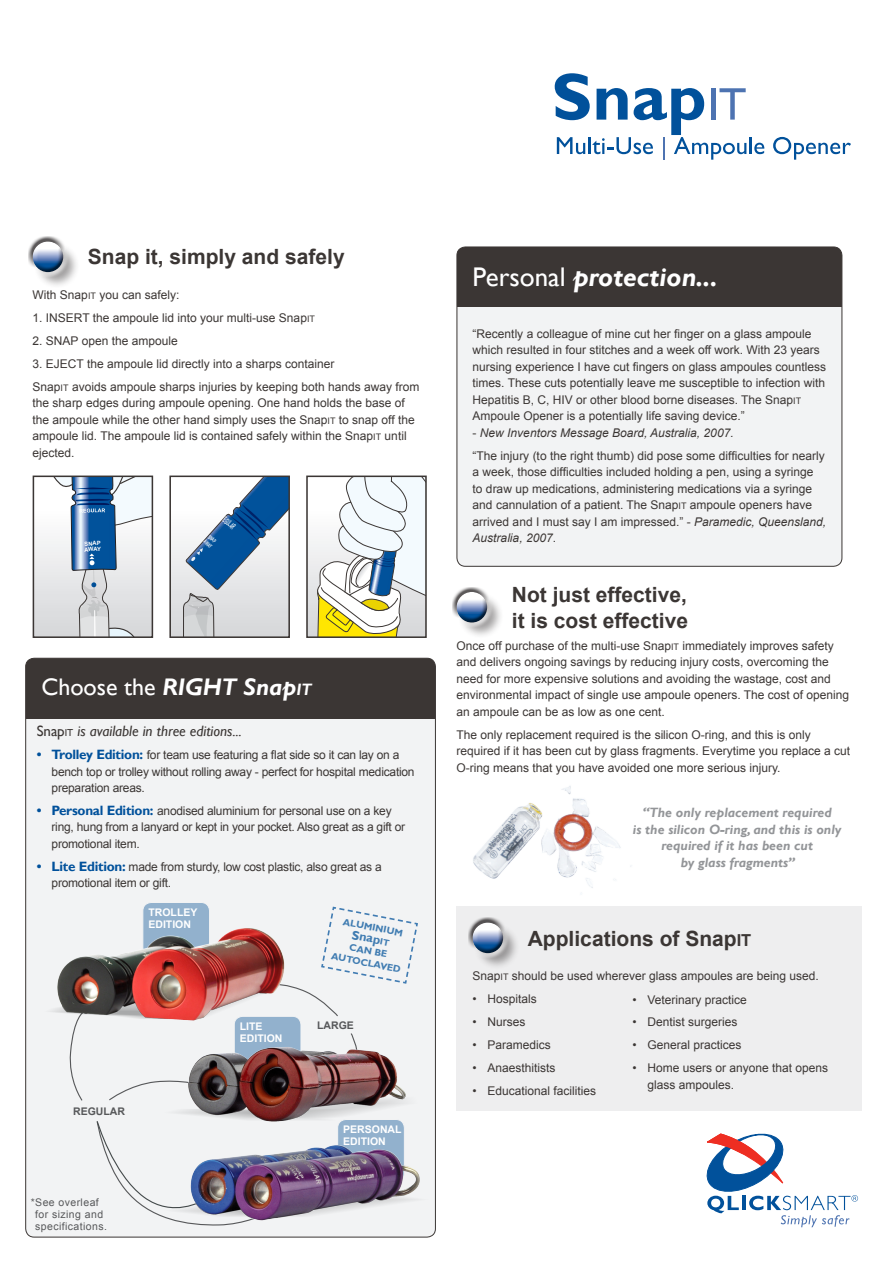
<style>
.page{position:relative;width:893px;height:1263px;background:#fff}
.page>*{position:absolute;margin:0;border:0;box-sizing:border-box;transform-origin:0 0}
.front_text{font:italic 700 27px "Gill Sans";color:#fff}
.front_text-2{font:24px "Gill Sans";color:#fff}
.Heading2{font:700 21px/25.2px "Arial";color:#3b3634}
.Content{font:italic 15px "Gill Sans";color:#3b3634}
.Content-2{font:italic 700 13.5px/16.5px "Gill Sans";color:#939598;text-align:center}
.t1{font:700 12.6px "Gill Sans";color:#01529a}
.Content-3{font:12px/16.5px "Arial";color:#3b3634}
.Content_bullets{font:12px/16.5px "Arial";letter-spacing:-.02em;color:#3b3634}
.Content_bullets-2{font:12px/16.5px "Arial";color:#3b3634}
.Content-4{font:italic 12px "Arial";color:#3b3634}
.t2{font:700 10.5px/12.6px "Arial";color:#fff}
.t3{font:10.5px/12px "Arial";letter-spacing:.04em;color:#57585a}
.t4{font:700 10.5px "Arial";color:#57585a}
.t5{font:700 9.6px/12px "Gill Sans";color:#01529a;text-align:center}
.Content-5{font:700 5.85px "Arial";color:#fff}
.s1{font-size:9px}
.s2{font-weight:700;font-style:italic}
.s3{font-weight:700;font-style:italic;font-size:16.5px}
.s4{font-style:normal}
.s5{font-style:normal;font-size:10.05px}
.s6{font-family:"Gill Sans";font-weight:700;font-size:13.5px;color:#01519b}
.s7{font-weight:400;font-style:normal}
.s8{font-style:italic}
.s9{font-size:16.5px}
</style>
<div class="page">
<div style="left:26px;top:658px;width:409px;height:579px;background:#f2f3f4;border-radius:9px"></div>
<div style="left:26px;top:658px;width:409px;height:60px;background:#3b3634"></div>
<div style="left:457px;top:906px;width:405px;height:205px;background:#eeeeef"></div>
<div style="left:33px;top:242px;width:46px;height:46px;background:#231f20;opacity:.43"></div>
<div style="left:27px;top:236px;width:39px;height:31px;background:#fff;opacity:.75"></div>
<div style="left:30px;top:246px;width:39px;height:32px;background:#231f20;opacity:.75"></div>
<div style="left:473px;top:923px;width:46px;height:46px;background:#231f20;opacity:.43"></div>
<div style="left:467px;top:917px;width:38px;height:31px;background:#fff;opacity:.75"></div>
<div style="left:470px;top:927px;width:39px;height:32px;background:#231f20;opacity:.75"></div>
<svg style="left:555px;top:73px;width:209px;height:87px"></svg>
<svg style="left:773px;top:137px;width:78px;height:23px"></svg>
<div style="left:457px;top:592px;width:46px;height:47px;background:#231f20;opacity:.43"></div>
<div style="left:451px;top:586px;width:38px;height:32px;background:#fff;opacity:.75"></div>
<div style="left:454px;top:596px;width:39px;height:32px;background:#231f20;opacity:.75"></div>
<img style="left:473px;top:786px;width:158px;height:102px">
<div style="left:457px;top:247px;width:385px;height:319px;background:#f2f3f4;border-radius:9px"></div>
<div style="left:457px;top:247px;width:385px;height:60px;background:#3b3634"></div>
<div style="left:457px;top:247px;width:385px;height:320px;border:1px solid #3b3634;border-radius:9px"></div>
<svg style="left:706px;top:1133px;width:152px;height:94px"></svg>
<svg style="left:69px;top:1037px;width:14px;height:64px"></svg>
<div style="left:33px;top:475px;width:120px;height:163px;border:2px solid #3b3634"></div>
<div style="left:170px;top:476px;width:119px;height:161px;background:linear-gradient(to bottom,#fff,#d6d7da)"></div>
<div style="left:169px;top:475px;width:121px;height:163px;border:2px solid #3b3634"></div>
<div style="left:307px;top:476px;width:119px;height:161px;background:linear-gradient(to bottom,#fff,#d6d7da)"></div>
<svg style="left:317px;top:478px;width:107px;height:157px"></svg>
<div style="left:306px;top:475px;width:121px;height:163px;border:2px solid #3b3634"></div>
<svg style="left:302px;top:906px;width:116px;height:111px"></svg>
<div style="left:143px;top:902px;width:67px;height:62px;background:#92b1cd;border-radius:9px"></div>
<div style="left:142px;top:902px;width:68px;height:63px;border:1px solid #fff;border-radius:9px"></div>
<img style="left:51px;top:914px;width:251px;height:123px">
<svg style="left:109px;top:1082px;width:40px;height:19px"></svg>
<svg style="left:96px;top:1121px;width:53px;height:90px"></svg>
<img style="left:149px;top:1138px;width:287px;height:100px">
<img style="left:149px;top:1022px;width:287px;height:116px">
<svg style="left:33px;top:476px;width:119px;height:161px"></svg>
<svg style="left:183px;top:476px;width:106px;height:161px"></svg>
<p class="Heading2" style="left:88px;top:245px;width:258px">Snap it, simply and safely</p>
<p class="Content-3" style="left:33px;top:287px;width:148px">With Snap<span class="s1">IT</span> you can safely:</p>
<p class="Content-3" style="left:33px;top:310px;width:284px">1. INSERT the ampoule lid into your multi-use Snap<span class="s1">IT</span></p>
<p class="Content-3" style="left:33px;top:333px;width:147px">2. SNAP open the ampoule</p>
<p class="Content-3" style="left:33px;top:356px;width:303px">3. EJECT the ampoule lid directly into a sharps container</p>
<p class="Content-3" style="left:33px;top:378px;width:388px">Snap<span class="s1">IT</span> avoids ampoule sharps injuries by keeping both hands away from the sharp edges during ampoule opening. One hand holds the base of the ampoule while the other hand simply uses the Snap<span class="s1">IT</span> to snap off the ampoule lid. The ampoule lid is contained safely within the Snap<span class="s1">IT</span> until ejected.</p>
<p class="Content-5" style="left:97px;top:539px;width:5px">P</p>
<p class="Content-5" style="left:97px;top:545px;width:5px">Y</p>
<p class="front_text-2" style="left:41px;top:673px;width:272px">Choose the <span class="s2">RIGHT Snap</span><span class="s3">IT</span></p>
<p class="Content" style="left:37px;top:722px;width:207px"><span class="s4">Snap</span><span class="s5">IT</span> is available in three editions...</p>
<p class="Content_bullets" style="left:52px;top:747px;width:365px;text-indent:-15px"><span class="s6">• Trolley Edition:</span> for team use featuring a flat side so it can lay on a bench top or trolley without rolling away - perfect for hospital medication preparation areas.</p>
<p class="Content_bullets" style="left:52px;top:803px;width:355px;text-indent:-15px"><span class="s6">• Personal Edition:</span> anodised aluminium for personal use on a key ring, hung from a lanyard or kept in your pocket. Also great as a gift or promotional item.</p>
<p class="Content_bullets" style="left:52px;top:858px;width:332px;text-indent:-15px"><span class="s6">• Lite Edition:</span> made from sturdy, low cost plastic, also great as a promotional item or gift.</p>
<p class="t2" style="left:148px;top:906px;width:51px">TROLLEY</p>
<p class="t2" style="left:148px;top:919px;width:44px">EDITION</p>
<p class="t4" style="left:73px;top:1104px;width:53px">REGULAR</p>
<p class="t3" style="left:35px;top:1196px;width:73px;text-indent:-4px">*See overleaf for sizing and specifications.</p>
<p class="t2" style="left:240px;top:1020px;width:24px">LITE</p>
<p class="t2" style="left:240px;top:1033px;width:44px">EDITION</p>
<p class="t5" style="left:344px;top:916px;width:62px;rotate:11deg">ALUMINIUM</p>
<p class="t1" style="left:353px;top:927px;width:40px;rotate:11deg">Snap<span class="s1">IT</span></p>
<p class="t5" style="left:335px;top:938px;width:72px;rotate:11deg">CAN BE<br>AUTOCLAVED</p>
<p class="t4" style="left:317px;top:1019px;width:38px">LARGE</p>
<p class="t2" style="left:343px;top:1123px;width:60px">PERSONAL<br>EDITION</p>
<p class="front_text" style="left:473px;top:261px;width:247px"><span class="s7">Personal</span> protection...</p>
<p class="Content-3" style="left:473px;top:325px;width:355px">“Recently a colleague of mine cut her finger on a glass ampoule which resulted in four stitches and a week off work. With 23 years nursing experience I have cut fingers on glass ampoules countless times. These cuts potentially leave me susceptible to infection with Hepatitis B, C, HIV or other blood borne diseases. The Snap<span class="s1">IT </span>Ampoule Opener is a potentially life saving device.”</p>
<p class="Content-4" style="left:473px;top:425px;width:263px"><span class="s4">-</span> New Inventors Message Board, Australia, 2007.</p>
<p class="Content-3" style="left:473px;top:447px;width:355px">“The injury (to the right thumb) did pose some difficulties for nearly a week, those difficulties included holding a pen, using a syringe to draw up medications, administering medications via a syringe and cannulation of a patient. The Snap<span class="s1">IT</span> ampoule openers have arrived and I must say I am impressed.” - <span class="s8">Paramedic, Queensland, Australia, 2007</span>.</p>
<p class="Heading2" style="left:512px;top:583px;width:178px">Not just effective, it is cost effective</p>
<p class="Content-3" style="left:457px;top:637px;width:394px">Once off purchase of the multi-use Snap<span class="s1">IT</span> immediately improves safety and delivers ongoing savings by reducing injury costs, overcoming the need for more expensive solutions and avoiding the wastage, cost and environmental impact of single use ampoule openers. The cost of opening an ampoule can be as low as one cent.</p>
<p class="Content-3" style="left:457px;top:726px;width:395px">The only replacement required is the silicon O-ring, and this is only required if it has been cut by glass fragments. Everytime you replace a cut<br>O-ring means that you have avoided one more serious injury.</p>
<p class="Content-2" style="left:633px;top:805px;width:210px">“The only replacement required<br>is the silicon O-ring, and this is only required if it has been cut<br>by glass fragments”</p>
<p class="Heading2" style="left:528px;top:926px;width:225px">Applications of Snap<span class="s9">IT</span></p>
<p class="Content-3" style="left:472px;top:968px;width:348px">Snap<span class="s1">IT</span> should be used wherever glass ampoules are being used.</p>
<p class="Content_bullets-2" style="left:472px;top:991px;width:66px">• Hospitals</p>
<p class="Content_bullets" style="left:472px;top:1014px;width:54px">• Nurses</p>
<p class="Content_bullets-2" style="left:472px;top:1036px;width:80px">• Paramedics</p>
<p class="Content_bullets-2" style="left:472px;top:1059px;width:84px">• Anaesthitists</p>
<p class="Content_bullets-2" style="left:472px;top:1082px;width:125px">• Educational facilities</p>
<p class="Content_bullets-2" style="left:632px;top:991px;width:116px">• Veterinary practice</p>
<p class="Content_bullets-2" style="left:632px;top:1014px;width:106px">• Dentist surgeries</p>
<p class="Content_bullets-2" style="left:632px;top:1037px;width:110px">• General practices</p>
<p class="Content_bullets-2" style="left:647px;top:1060px;width:182px;text-indent:-15px">• Home users or anyone that opens glass ampoules.</p>
</div>
